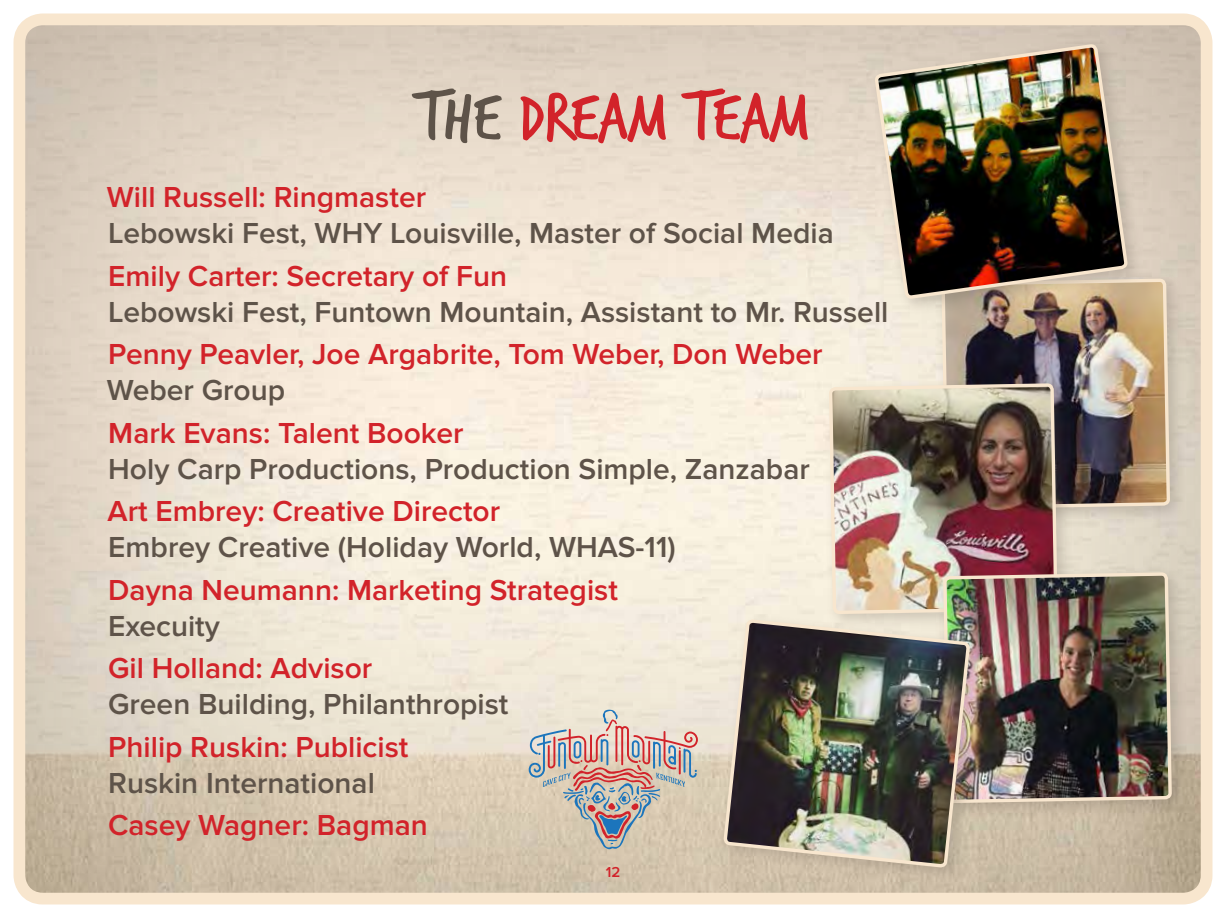
<style>
.page{position:relative;width:1226px;height:918px;background:#fff}
.page>*{position:absolute;margin:0;border:0;box-sizing:border-box;transform-origin:0 0}
.t1{font:73.8px "Trash Hand";color:#d2232a}
.t2{font:600 30px "Proxima Nova";color:#5e5349}
.t3{font:600 30px "Proxima Nova";color:#d2232a}
.t4{font:600 15px "Proxima Nova";color:#d2232a}
.s1{color:#5e5349}
</style>
<div class="page">
<div style="left:19px;top:20px;width:1187px;height:874px;background:#5e5349;opacity:.45"></div>
<svg style="left:529px;top:710px;width:169px;height:139px"></svg>
<div style="left:935px;top:272px;width:252px;height:255px;background:#d5cbbb"></div>
<svg style="left:1059px;top:13px;width:112px;height:179px"></svg>
<img style="left:827px;top:13px;width:232px;height:892px">
<div style="left:937px;top:566px;width:252px;height:255px;background:#5e5349;opacity:.25"></div>
<img style="left:941px;top:192px;width:232px;height:713px">
<div style="left:718px;top:613px;width:268px;height:272px;background:#5e5349;opacity:.25"></div>
<img style="left:722px;top:617px;width:250px;height:274px">
<div style="left:869px;top:38px;width:276px;height:278px;background:#5e5349;opacity:.25"></div>
<img style="left:876px;top:45px;width:250px;height:296px">
<div style="left:13px;top:14px;width:1199px;height:890px;border:12px solid #f8e6ce;border-radius:23px"></div>
<h1 class="t1" style="left:416px;top:81px;width:394px"><span class="s1">THE</span> DREAM TEAM</h1>
<p class="t3" style="left:107px;top:180px;width:321px">Will Russell: Ringmaster</p>
<p class="t2" style="left:108px;top:216px;width:727px">Lebowski Fest, WHY Louisville, Master of Social Media</p>
<p class="t3" style="left:108px;top:259px;width:400px">Emily Carter: Secretary of Fun</p>
<p class="t2" style="left:108px;top:295px;width:782px">Lebowski Fest, Funtown Mountain, Assistant to Mr. Russell</p>
<p class="t3" style="left:108px;top:337px;width:716px">Penny Peavler, Joe Argabrite, Tom Weber, Don Weber</p>
<p class="t2" style="left:107px;top:373px;width:180px">Weber Group</p>
<p class="t3" style="left:108px;top:415px;width:357px">Mark Evans: Talent Booker</p>
<p class="t2" style="left:108px;top:451px;width:703px">Holy Carp Productions, Production Simple, Zanzabar</p>
<p class="t3" style="left:108px;top:494px;width:394px">Art Embrey: Creative Director</p>
<p class="t2" style="left:108px;top:530px;width:569px">Embrey Creative (Holiday World, WHAS-11)</p>
<p class="t3" style="left:108px;top:572px;width:511px">Dayna Neumann: Marketing Strategist</p>
<p class="t2" style="left:108px;top:608px;width:113px">Execuity</p>
<p class="t3" style="left:108px;top:651px;width:266px">Gil Holland: Advisor</p>
<p class="t2" style="left:108px;top:687px;width:402px">Green Building, Philanthropist</p>
<p class="t3" style="left:108px;top:729px;width:302px">Philip Ruskin: Publicist</p>
<p class="t2" style="left:108px;top:765px;width:268px">Ruskin International</p>
<p class="t3" style="left:108px;top:808px;width:321px">Casey Wagner: Bagman</p>
<p class="t4" style="left:606px;top:863px;width:16px">12</p>
</div>
